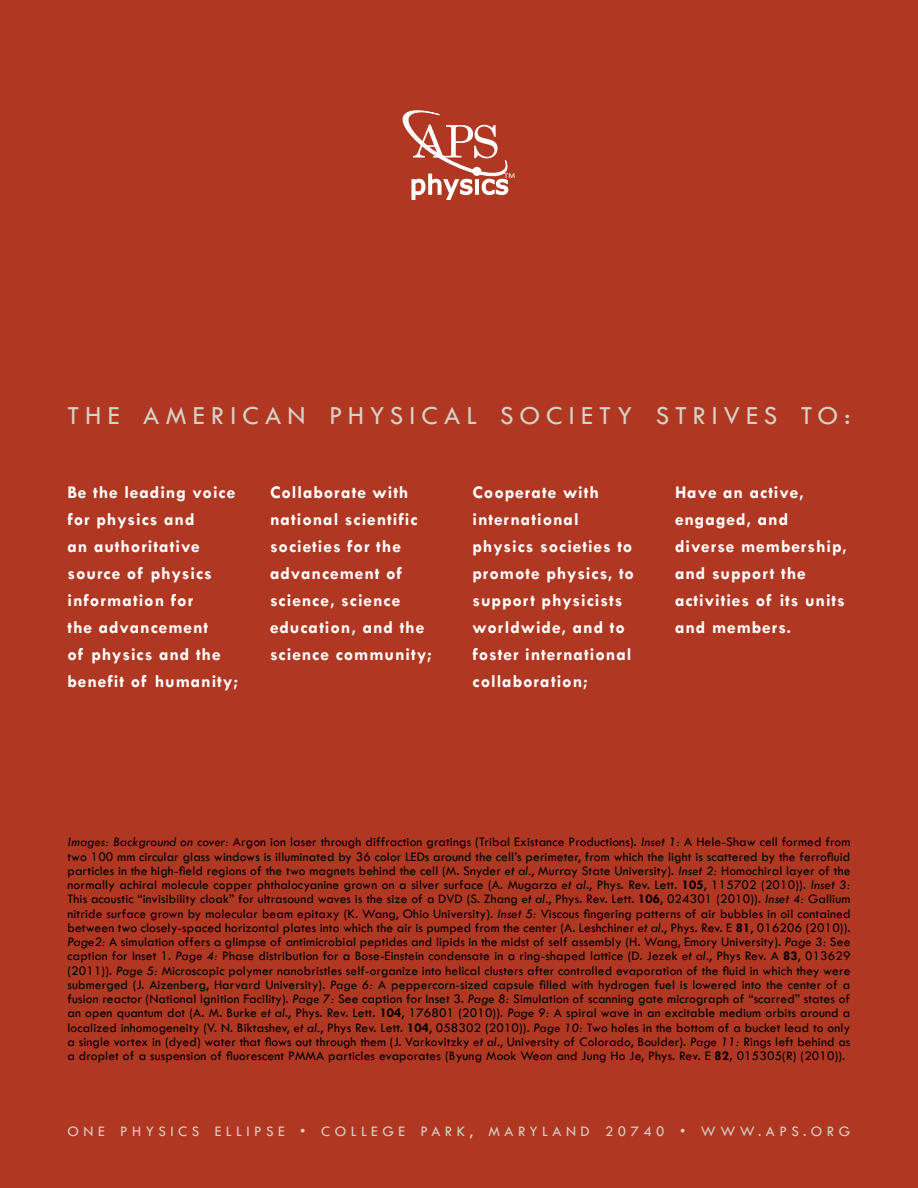
<style>
.page{position:relative;width:918px;height:1188px;background:#b03823}
.page>*{position:absolute;margin:0;border:0;box-sizing:border-box;transform-origin:0 0}
.t1{font:27px "Tw Cen";letter-spacing:.23em;color:#d7d2c8}
.t2{font:700 18px/27px "Tw Cen";letter-spacing:.05em;color:#fff}
.t3{font:15px "Tw Cen";letter-spacing:.3em;color:#d7d2c8}
.t4{font:13.5px/14.2px "Tw Cen";letter-spacing:.01em;color:#000;text-align:justify}
.t5{font:6.9px "Myriad Pro";color:#fff;scale:1.21 1}
.s1{font-style:italic}
.s2{font-weight:700}
</style>
<div class="page">
<svg style="left:402px;top:110px;width:107px;height:90px"></svg>
<div style="left:472px;top:167px;width:9px;height:9px;background:#fff;border-radius:50%"></div>
<p class="t5" style="left:504px;top:172px;width:10px">TM</p>
<p class="t1" style="left:68px;top:399px;width:784px">The Amer ican Physical Society str ives to:</p>
<p class="t2" style="left:68px;top:479px;width:172px">Be the leading voice for physics and<br>an authoritative source of physics information for<br>the advancement<br>of physics and the benefit of humanity;</p>
<p class="t2" style="left:270px;top:479px;width:163px">Collaborate with national scientific societies for the advancement of science, science education, and the science community;</p>
<p class="t2" style="left:472px;top:479px;width:163px">Cooperate with international physics societies to promote physics, to support physicists worldwide, and to foster international collaboration;</p>
<p class="t2" style="left:675px;top:479px;width:173px">Have an active, engaged, and diverse membership, and support the activities of its units and members.</p>
<p class="t4" style="left:67px;top:835px;width:785px"><span class="s1">Images: Background on cover:</span> Argon ion laser through diffraction gratings (Tribal Existance Productions). <span class="s1">Inset 1:</span> A Hele-Shaw cell formed from two 100 mm circular glass windows is illuminated by 36 color LEDs around the cell’s perimeter, from which the light is scattered by the ferrofluid particles in the high-field regions of the two magnets behind the cell (M. Snyder <span class="s1">et al.</span>, Murray State University). <span class="s1">Inset 2:</span> Homochiral layer of the normally achiral molecule copper phthalocyanine grown on a silver surface (A. Mugarza <span class="s1">et al</span>., Phys. Rev. Lett. <span class="s2">105</span>, 115702 (2010)). <span class="s1">Inset 3:<br></span>This acoustic “invisibility cloak” for ultrasound waves is the size of a DVD (S. Zhang <span class="s1">et al.</span>, Phys. Rev. Lett. <span class="s2">106</span>, 024301 (2010)). <span class="s1">Inset 4:</span> Gallium nitride surface grown by molecular beam epitaxy (K. Wang, Ohio University). <span class="s1">Inset 5:</span> Viscous fingering patterns of air bubbles in oil contained between two closely-spaced horizontal plates into which the air is pumped from the center (A. Leshchiner <span class="s1">et al.</span>, Phys. Rev. E <span class="s2">81</span>, 016206 (2010)).<br><span class="s1">Page2:</span> A simulation offers a glimpse of antimicrobial peptides and lipids in the midst of self assembly (H. Wang, Emory University). <span class="s1">Page 3:</span> See caption for Inset 1. <span class="s1">Page 4:</span> Phase distribution for a Bose-Einstein condensate in a ring-shaped lattice (D. Jezek <span class="s1">et al.</span>, Phys Rev. A <span class="s2">83</span>, 013629 (2011)). <span class="s1">Page 5:</span> Microscopic polymer nanobristles self-organize into helical clusters after controlled evaporation of the fluid in which they were submerged (J. Aizenberg, Harvard University). <span class="s1">Page 6:</span> A peppercorn-sized capsule filled with hydrogen fuel is lowered into the center of a fusion reactor (National Ignition Facility). <span class="s1">Page 7:</span> See caption for Inset 3. <span class="s1">Page 8:</span> Simulation of scanning gate micrograph of “scarred” states of an open quantum dot (A. M. Burke <span class="s1">et al</span>., Phys. Rev. Lett. <span class="s2">104</span>, 176801 (2010)). <span class="s1">Page 9:</span> A spiral wave in an excitable medium orbits around a localized inhomogeneity (V. N. Biktashev, <span class="s1">et al.</span>, Phys Rev. Lett. <span class="s2">104</span>, 058302 (2010)). <span class="s1">Page 10:</span> Two holes in the bottom of a bucket lead to only a single vortex in (dyed) water that flows out through them (J. Varkovitzky <span class="s1">et al.</span>, University of Colorado, Boulder). <span class="s1">Page 11:</span> Rings left behind as a droplet of a suspension of fluorescent PMMA particles evaporates (Byung Mook Weon and Jung Ho Je, Phys. Rev. E <span class="s2">82,</span> 015305(R) (2010)).</p>
<p class="t3" style="left:68px;top:1122px;width:785px">One Physics Ellip se • Co llege Park, Maryland 20740 • www.ap s.o rg</p>
</div>
